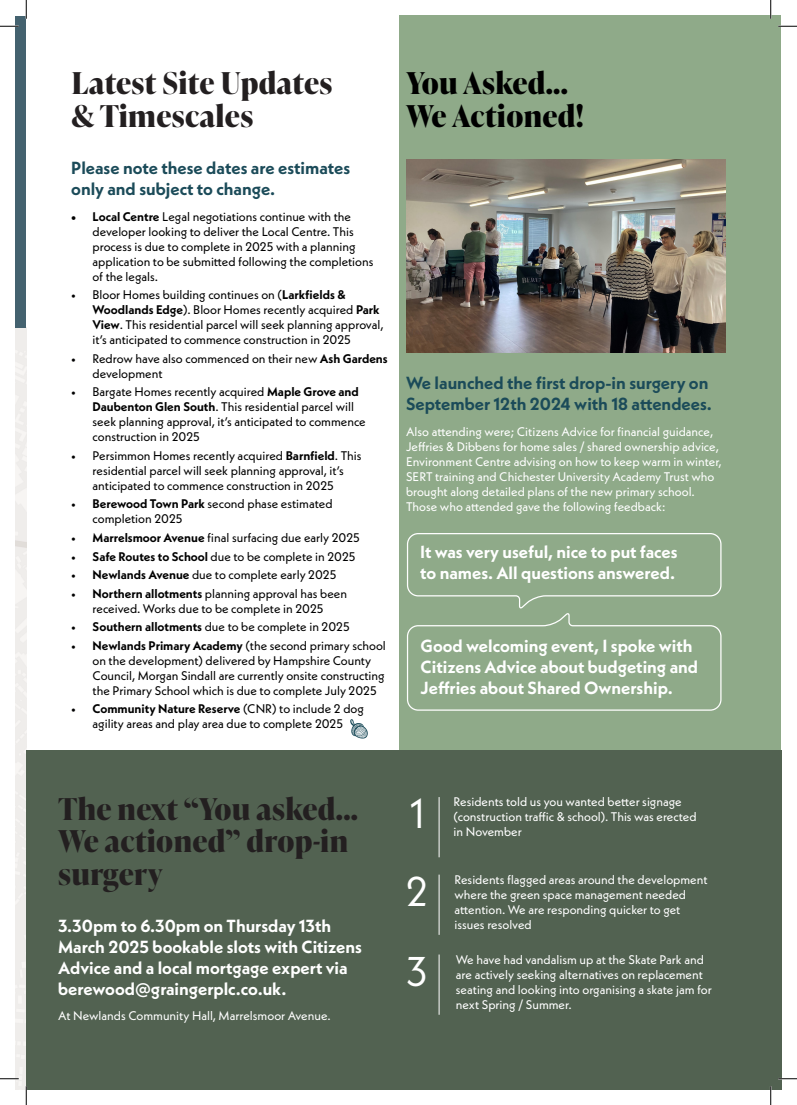
<style>
.page{position:relative;width:797px;height:1105px;background:#fff}
.page>*{position:absolute;margin:0;border:0;box-sizing:border-box;transform-origin:0 0}
.Berewood___Text___White{font:41.5px "Neue Kabel";color:#fff}
.Berewood___Headings___Black{font:700 30px/32.5px "Ivy Presto Display";letter-spacing:.01em;color:#231f20}
.t1{font:700 30px "Ivy Presto Display";letter-spacing:.01em;color:#000}
.Berewood___Sub_Heading___Blue{font:700 17.5px/21px "Neue Kabel";color:#fff}
.Berewood___Sub_Heading___Blue-2{font:700 17.5px/21px "Neue Kabel";color:#1b4b59}
.t2{font:12.5px/15px "Neue Kabel";color:#000001}
.Berewood___Text___White-2{font:12.5px/15px "Neue Kabel";color:#fff}
.s1{font-weight:700}
</style>
<div class="page">
<div style="left:399px;top:16px;width:382px;height:741px;background:#8faa89"></div>
<div style="left:16px;top:327px;width:10px;height:762px;background:#efedeb"></div>
<div style="left:16px;top:16px;width:10px;height:311px;background:#44626f"></div>
<div style="left:26px;top:750px;width:755px;height:339px;background:#526251"></div>
<hr style="left:439px;top:797px;width:1px;height:60px;background:#fff">
<hr style="left:439px;top:875px;width:1px;height:60px;background:#fff">
<hr style="left:439px;top:954px;width:1px;height:61px;background:#fff">
<img style="left:406px;top:160px;width:319px;height:192px">
<svg style="left:407px;top:533px;width:315px;height:178px"></svg>
<svg style="left:350px;top:719px;width:18px;height:19px"></svg>
<svg style="left:0;top:25px;width:19px;height:2px"></svg>
<svg style="left:778px;top:25px;width:19px;height:2px"></svg>
<svg style="left:0;top:1078px;width:19px;height:1px"></svg>
<svg style="left:779px;top:1078px;width:18px;height:1px"></svg>
<svg style="left:25px;top:0;width:2px;height:19px"></svg>
<svg style="left:25px;top:1086px;width:2px;height:19px"></svg>
<svg style="left:770px;top:0;width:1px;height:19px"></svg>
<svg style="left:770px;top:1087px;width:1px;height:18px"></svg>
<p class="Berewood___Headings___Black" style="left:72px;top:66px;width:262px">Latest Site Updates</p>
<p class="Berewood___Headings___Black" style="left:72px;top:99px;width:183px">&amp; Timescales</p>
<p class="Berewood___Sub_Heading___Blue-2" style="left:71px;top:157px;width:280px">Please note these dates are estimates only and subject to change.</p>
<p class="t2" style="left:93px;top:209px;width:282px;text-indent:-21px"><span class="s1">• Local Centre</span> Legal negotiations continue with the developer looking to deliver the Local Centre. This process is due to complete in 2025 with a planning application to be submitted following the completions of the legals.</p>
<p class="t2" style="left:93px;top:287px;width:292px;text-indent:-21px">• Bloor Homes building continues on (<span class="s1">Larkfields &amp; Woodlands Edge</span>). Bloor Homes recently acquired <span class="s1">Park View</span>. This residential parcel will seek planning approval, it’s anticipated to commence construction in 2025</p>
<p class="t2" style="left:93px;top:351px;width:297px;text-indent:-21px">• Redrow have also commenced on their new <span class="s1">Ash Gardens </span>development</p>
<p class="t2" style="left:93px;top:384px;width:275px;text-indent:-21px">• Bargate Homes recently acquired <span class="s1">Maple Grove and Daubenton Glen South</span>. This residential parcel will seek planning approval, it’s anticipated to commence construction in 2025</p>
<p class="t2" style="left:71px;top:448px;width:292px;text-align:center">• Persimmon Homes recently acquired <span class="s1">Barnfield</span>. This residential parcel will seek planning approval, it’s anticipated to commence construction in 2025</p>
<p class="t2" style="left:93px;top:496px;width:241px;text-indent:-21px">• <span class="s1">Berewood Town Park</span> second phase estimated completion 2025</p>
<p class="t2" style="left:71px;top:530px;width:290px">• <span class="s1">Marrelsmoor Avenue</span> final surfacing due early 2025</p>
<p class="t2" style="left:71px;top:548px;width:286px">• <span class="s1">Safe Routes to School</span> due to be complete in 2025</p>
<p class="t2" style="left:71px;top:567px;width:267px">• <span class="s1">Newlands Avenue</span> due to complete early 2025</p>
<p class="t2" style="left:71px;top:586px;width:277px;text-align:center">• <span class="s1">Northern allotments</span> planning approval has been received. Works due to be complete in 2025</p>
<p class="t2" style="left:71px;top:619px;width:280px">• <span class="s1">Southern allotments</span> due to be complete in 2025</p>
<p class="t2" style="left:93px;top:638px;width:295px;text-indent:-21px">• <span class="s1">Newlands Primary Academy</span> (the second primary school on the development) delivered by Hampshire County Council, Morgan Sindall are currently onsite constructing the Primary School which is due to complete July 2025</p>
<p class="t2" style="left:71px;top:701px;width:294px;text-align:center">• <span class="s1">Community Nature Reserve</span> (CNR) to include 2 dog agility areas and play area due to complete 2025</p>
<p class="t1" style="left:406px;top:61px;width:163px">You Asked...</p>
<p class="t1" style="left:406px;top:94px;width:179px">We Actioned!</p>
<p class="Berewood___Sub_Heading___Blue-2" style="left:406px;top:372px;width:307px">We launched the first drop-in surgery on<br>September 12th 2024 with 18 attendees.</p>
<p class="Berewood___Text___White-2" style="left:406px;top:424px;width:317px">Also attending were; Citizens Advice for financial guidance, Jeffries &amp; Dibbens for home sales / shared ownership advice, Environment Centre advising on how to keep warm in winter, SERT training and Chichester University Academy Trust who brought along detailed plans of the new primary school.<br>Those who attended gave the following feedback:</p>
<p class="Berewood___Sub_Heading___Blue" style="left:420px;top:541px;width:259px">It was very useful, nice to put faces to names. All questions answered.</p>
<p class="Berewood___Sub_Heading___Blue" style="left:420px;top:635px;width:279px">Good welcoming event, I spoke with<br>Citizens Advice about budgeting and<br>Jeffries about Shared Ownership.</p>
<p class="Berewood___Headings___Black" style="left:58px;top:792px;width:301px">The next “You asked...<br>We actioned” drop-in surgery</p>
<p class="Berewood___Sub_Heading___Blue" style="left:58px;top:915px;width:305px">3.30pm to 6.30pm on Thursday 13th March 2025 bookable slots with Citizens Advice and a local mortgage expert via berewood@graingerplc.co.uk.</p>
<p class="Berewood___Text___White-2" style="left:58px;top:1008px;width:274px">At Newlands Community Hall, Marrelsmoor Avenue.</p>
<p class="Berewood___Text___White" style="left:409px;top:787px;width:17px">1</p>
<p class="Berewood___Text___White" style="left:406px;top:865px;width:24px">2</p>
<p class="Berewood___Text___White" style="left:406px;top:944px;width:23px">3</p>
<p class="Berewood___Text___White-2" style="left:453px;top:794px;width:245px">Residents told us you wanted better signage (construction traffic &amp; school). This was erected in November</p>
<p class="Berewood___Text___White-2" style="left:454px;top:872px;width:254px">Residents flagged areas around the development where the green space management needed attention. We are responding quicker to get issues resolved</p>
<p class="Berewood___Text___White-2" style="left:456px;top:952px;width:257px">We have had vandalism up at the Skate Park and are actively seeking alternatives on replacement seating and looking into organising a skate jam for next Spring / Summer.</p>
</div>
